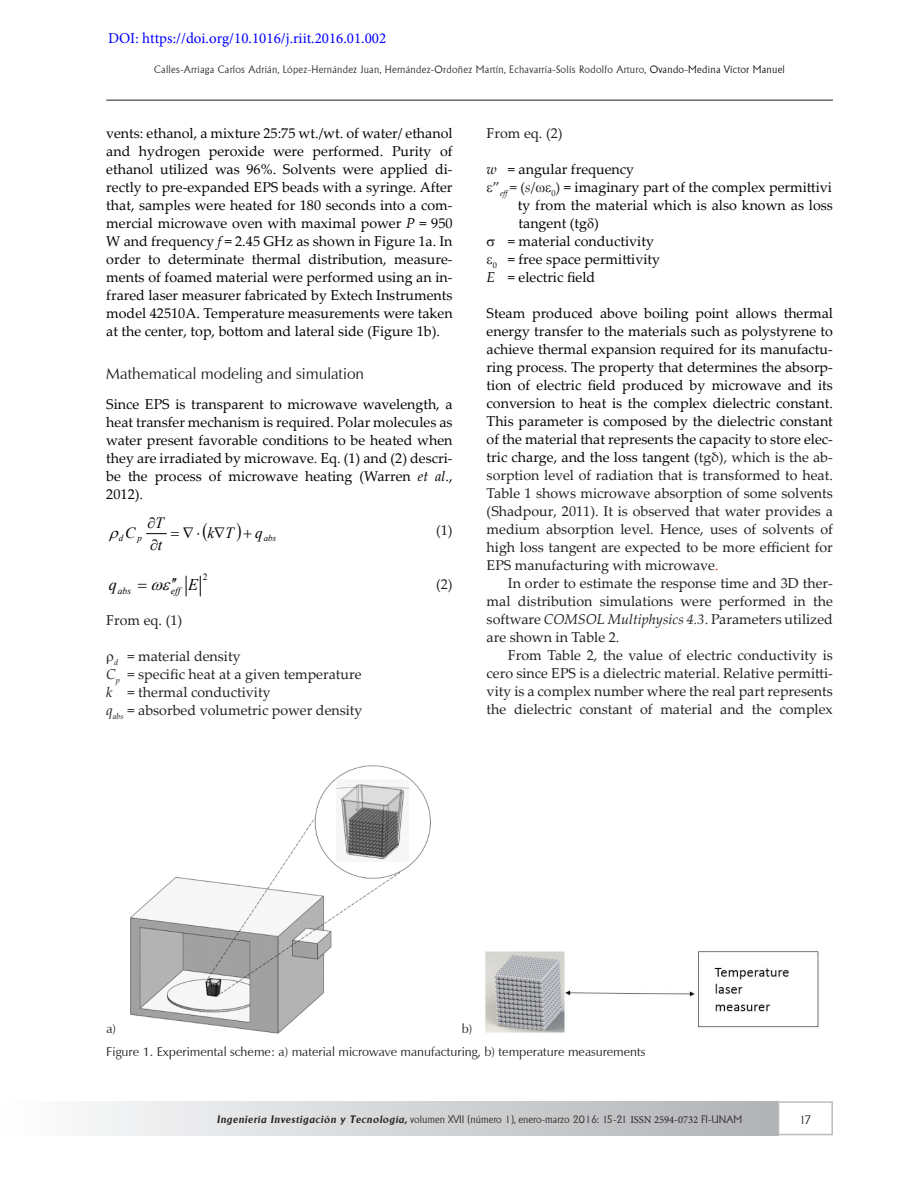
<style>
.page{position:relative;width:918px;height:1188px;background:#fff}
.page>*{position:absolute;margin:0;border:0;box-sizing:border-box;transform-origin:0 0}
.t1{font:15.75px "Zapf Humanist 601 BT";color:#231f20}
.t2{font:italic 15.6px "Times New Roman";color:#040503}
.t3{font:15px "Minion Pro";color:#00f}
.t4{font:14.25px/18px "Palatino Linotype";color:#040503;text-align:justify}
.t5{font:14.25px/18px "Palatino Linotype";color:#231f20;text-align:justify}
.t6{font:12.75px "Zapf Humanist 601 BT";color:#231f20}
.t7{font:300 12px "Adelon";color:#231f20}
.t8{font:300 10.5px "Adelon";letter-spacing:.025em;color:#231f20}
.t9{font:300 10.5px "Adelon";color:#231f20}
.t10{font:italic 9.6px "Times New Roman";color:#040503}
.t11{font:9.6px "Times New Roman";color:#040503}
.t12{font:italic 9.15px "Times New Roman";color:#040503}
.s1{color:#040503}
.s2{font-style:italic}
.s3{color:#231f20}
.s4{font-style:italic;color:#231f20}
.s5{color:#ee1f23}
.s6{font-weight:600;font-style:italic}
.s7{font-family:"Minion Pro";font-weight:400}
</style>
<div class="page">
<div style="left:0;top:1101px;width:778px;height:34px;background:linear-gradient(to right,#fefefe,#b0b2b5)"></div>
<div style="left:778px;top:1101px;width:55px;height:34px;border:2px solid #bcbdc0"></div>
<hr style="left:0;top:1101px;width:2px;height:34px;background:#fefefe">
<hr style="left:106px;top:100px;width:727px;height:1px;background:#231f20">
<svg style="left:186px;top:576px;width:1px;height:20px"></svg>
<svg style="left:200px;top:576px;width:1px;height:20px"></svg>
<img style="left:130px;top:765px;width:301px;height:269px">
<img style="left:485px;top:951px;width:334px;height:82px">
<svg style="left:147px;top:533px;width:20px;height:2px"></svg>
<p class="t3" style="left:108px;top:28px;width:280px">DOI: https://doi.org/10.1016/j.riit.2016.01.002</p>
<p class="t8" style="left:154px;top:63px;width:632px">Calles-Arriaga Carlos Adrián, López-Hernández Juan, Hernández-Ordoñez Martín, Echavarría-Solís Rodolfo Arturo, <span class="s1">Ovando-Medina Víctor Manuel</span></p>
<p class="t4" style="left:106px;top:124px;width:348px">vents: ethanol, a mixture 25:75 wt./wt. of water/ ethanol and hydrogen peroxide were performed. Purity of ethanol utilized was 96%. Solvents were applied di&shy;rectly to pre-expanded EPS beads with a syringe. After that, samples were heated for 180 seconds into a com&shy;mercial microwave oven with maximal power <span class="s2">P</span> = 950<br>W and frequency <span class="s2">f</span> = 2.45 GHz as shown in Figure 1a. In order to determinate thermal distribution, measure&shy;ments of foamed material were performed using an in&shy;frared laser measurer fabricated by Extech Instruments model 42510A. Temperature measurements were taken at the center, top, bottom and lateral side (Figure 1b).</p>
<p class="t1" style="left:106px;top:364px;width:259px">Mathematical modeling and simulation</p>
<p class="t4" style="left:106px;top:395px;width:348px">Since EPS is transparent to microwave wavelength, a heat transfer mechanism is required. Polar molecules as water present favorable conditions to be heated when they are irradiated by microwave<span class="s3">.</span> Eq. (1) and (2) descri&shy;be the process of microwave heating (Warren <span class="s2">et al</span>., 2012).</p>
<p class="t12" style="left:137px;top:532px;width:6px">p</p>
<p class="t2" style="left:148px;top:512px;width:18px">∂T</p>
<p class="t2" style="left:125px;top:522px;width:12px">C</p>
<p class="t5" style="left:436px;top:521px;width:18px">(1)</p>
<p class="t11" style="left:203px;top:571px;width:6px">2</p>
<p class="t10" style="left:109px;top:584px;width:24px"><sup>q</sup>abs</p>
<p class="t10" style="left:171px;top:584px;width:29px">eff <sup>E</sup></p>
<p class="t5" style="left:436px;top:575px;width:18px">(2)</p>
<p class="t5" style="left:106px;top:611px;width:78px">From eq. (1)</p>
<p class="t5" style="left:106px;top:647px;width:258px;text-align:left;text-indent:8px"><sub>d</sub> = material density<br><span class="s2">C</span><sub>p</sub> = specific heat at a given temperature <span class="s2">k</span> = thermal conductivity<br><span class="s2">q</span><sub>abs</sub> = absorbed volumetric power density</p>
<p class="t2" style="left:183px;top:522px;width:52px">∇ ⋅ k∇T</p>
<p class="t2" style="left:255px;top:522px;width:9px">q</p>
<p class="t12" style="left:119px;top:532px;width:6px">d</p>
<p class="t12" style="left:264px;top:532px;width:14px">abs</p>
<p class="t2" style="left:150px;top:534px;width:13px">∂t</p>
<p class="t5" style="left:487px;top:124px;width:78px">From eq. (2)</p>
<p class="t4" style="left:487px;top:160px;width:149px"><span class="s2">w</span> = angular frequency</p>
<p class="t4" style="left:493px;top:178px;width:341px"><span class="s3">”</span><sub>eff</sub> <span class="s3">= (</span><span class="s4">s</span><span class="s3">/</span> <sub>0</sub><span class="s3">)</span> = imaginary part of the complex permittivi</p>
<p class="t4" style="left:518px;top:196px;width:317px">ty from the material which is also known as loss</p>
<p class="t4" style="left:519px;top:214px;width:82px">tangent (tg )</p>
<p class="t4" style="left:487px;top:232px;width:169px">▲ = material conductivity</p>
<p class="t4" style="left:493px;top:250px;width:169px"><sub>0</sub> = free space permittivity</p>
<p class="t4" style="left:487px;top:268px;width:110px"><span class="s2">E</span> = electric field</p>
<p class="t4" style="left:487px;top:304px;width:348px">Steam produced above boiling point allows thermal energy transfer to the materials such as polystyrene to achieve thermal expansion required for its manufactu&shy;ring process. The property that determines the absorp&shy;tion of electric field produced by microwave and its conversion to heat is the complex dielectric constant.<br>This parameter is composed by the dielectric constant of the material that represents the capacity to store elec&shy;tric charge, and the loss tangent (<span class="s3">tgδ), which is the ab&shy;sorption level of radiation that is transformed to heat.<br>Table 1 shows microwave absorption of some solvents (Shadpour, 2011). It is observed that water provides a medium absorption level. Hence, uses of solvents of high loss tangent are expected to be more efficient for EPS manufacturing with microwave</span><span class="s5">.</span></p>
<p class="t5" style="left:487px;top:574px;width:348px;text-indent:21px">In order to estimate the response time and 3D ther&shy;mal distribution simulations were performed in the software <span class="s2">COMSOL Multiphysics 4.3</span>. Parameters utilized are shown in Table 2.</p>
<p class="t5" style="left:487px;top:646px;width:348px;text-indent:21px">From Table 2, the value of electric conductivity is cero since EPS is a dielectric material. Relative permitti&shy;vity is a complex number where the real part represents the dielectric constant of material and the complex</p>
<p class="t6" style="left:107px;top:1020px;width:11px">a)</p>
<p class="t6" style="left:462px;top:1020px;width:12px">b)</p>
<p class="t6" style="left:106px;top:1043px;width:541px">Figure 1. Experimental scheme: a) material microwave manufacturing, b) temperature measurements</p>
<p class="t9" style="left:217px;top:1113px;width:527px"><span class="s6">Ingeniería Investigación y Tecnología,</span> volumen XVII (número 1), enero-marzo 2016: 15-21 <span class="s7">ISSN 2594-0732</span> FI-UNAM</p>
<p class="t7" style="left:799px;top:1113px;width:14px">17</p>
</div>
